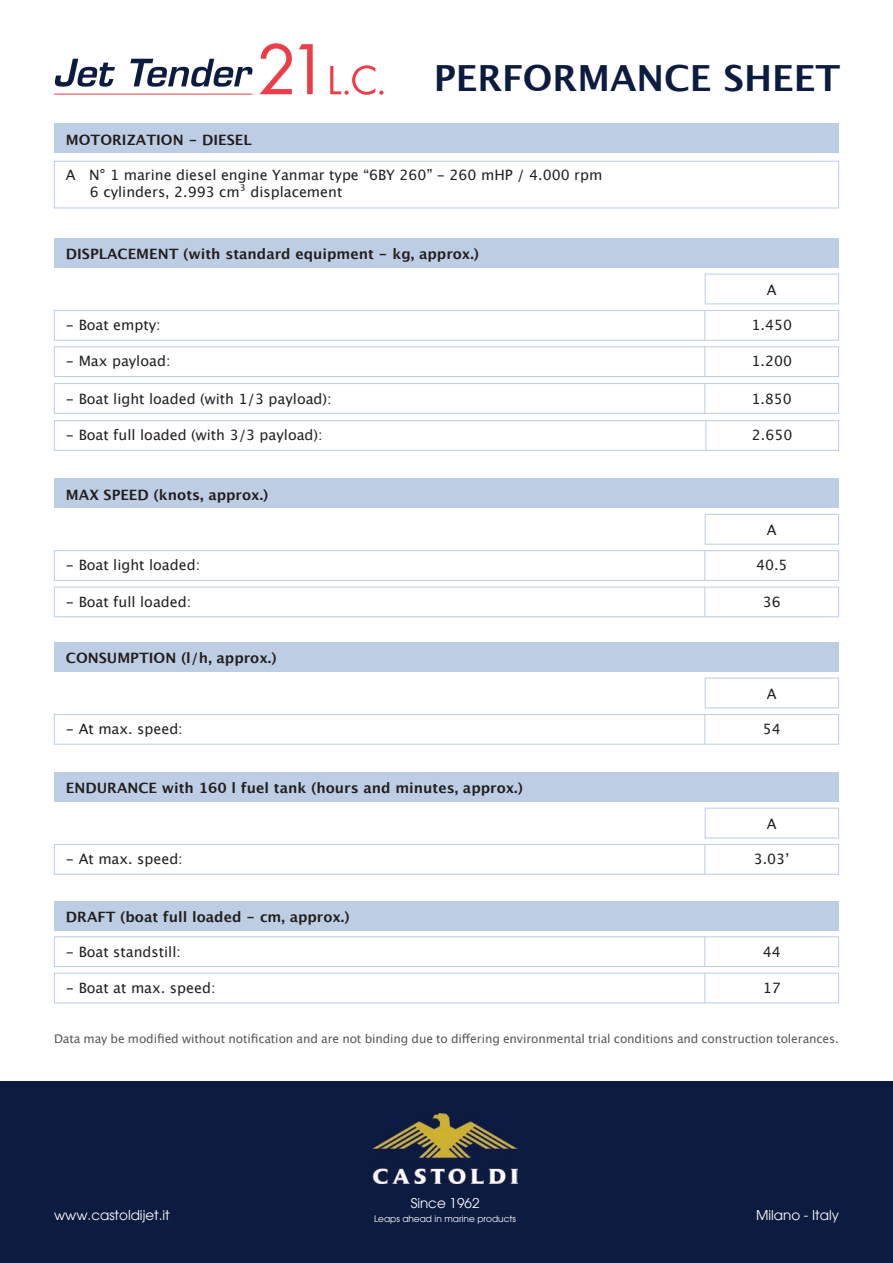
<style>
.page{position:relative;width:893px;height:1263px;background:#fff}
.page>*{position:absolute;margin:0;border:0;box-sizing:border-box;transform-origin:0 0}
.t1{font:700 36px "Lucida Grande";color:#0c1b40}
.t2{font:14.25px/17.1px "Lucida Grande";color:#231f20}
.t3{font:700 14.25px "Lucida Grande";color:#231f20}
.t4{font:13.5px "Avant Garde LT";color:#fff}
.t5{font:12px "Lucida Grande";letter-spacing:-.01em;color:#57585a}
.t6{font:9px "Avant Garde LT";color:#fff}
</style>
<div class="page">
<div style="left:0;top:1081px;width:893px;height:182px;background:#0c1b40"></div>
<div style="left:54px;top:310px;width:785px;height:31px;border:1px solid #bdcde3"></div>
<div style="left:54px;top:346px;width:785px;height:31px;border:1px solid #bdcde3"></div>
<div style="left:54px;top:383px;width:785px;height:31px;border:1px solid #bdcde3"></div>
<div style="left:54px;top:420px;width:785px;height:31px;border:1px solid #bdcde3"></div>
<div style="left:54px;top:238px;width:785px;height:30px;background:#bdcde3"></div>
<div style="left:705px;top:274px;width:134px;height:30px;border:1px solid #bdcde3"></div>
<hr style="left:704px;top:310px;width:1px;height:30px;background:#bdcde3">
<hr style="left:704px;top:347px;width:1px;height:30px;background:#bdcde3">
<svg style="left:704px;top:384px;width:1px;height:29px"></svg>
<svg style="left:705px;top:421px;width:1px;height:29px"></svg>
<div style="left:54px;top:550px;width:785px;height:31px;border:1px solid #bdcde3"></div>
<div style="left:54px;top:587px;width:785px;height:30px;border:1px solid #bdcde3"></div>
<div style="left:54px;top:478px;width:785px;height:30px;background:#bdcde3"></div>
<div style="left:705px;top:514px;width:134px;height:30px;border:1px solid #bdcde3"></div>
<svg style="left:704px;top:551px;width:1px;height:29px"></svg>
<hr style="left:704px;top:587px;width:1px;height:30px;background:#bdcde3">
<div style="left:54px;top:714px;width:785px;height:30px;border:1px solid #bdcde3"></div>
<div style="left:54px;top:642px;width:785px;height:30px;background:#bdcde3"></div>
<div style="left:705px;top:678px;width:134px;height:30px;border:1px solid #bdcde3"></div>
<hr style="left:704px;top:714px;width:1px;height:30px;background:#bdcde3">
<div style="left:54px;top:844px;width:785px;height:31px;border:1px solid #bdcde3"></div>
<div style="left:54px;top:772px;width:785px;height:30px;background:#bdcde3"></div>
<div style="left:705px;top:808px;width:134px;height:30px;border:1px solid #bdcde3"></div>
<hr style="left:704px;top:844px;width:1px;height:30px;background:#bdcde3">
<div style="left:54px;top:901px;width:785px;height:29px;background:#bdcde3"></div>
<div style="left:54px;top:936px;width:785px;height:31px;border:1px solid #bdcde3"></div>
<div style="left:54px;top:973px;width:785px;height:30px;border:1px solid #bdcde3"></div>
<svg style="left:704px;top:937px;width:1px;height:29px"></svg>
<hr style="left:704px;top:973px;width:1px;height:30px;background:#bdcde3">
<div style="left:54px;top:123px;width:785px;height:30px;background:#bdcde3"></div>
<div style="left:54px;top:161px;width:785px;height:47px;border:1px solid #bdcde3"></div>
<svg style="left:54px;top:59px;width:199px;height:28px"></svg>
<hr style="left:54px;top:94px;width:198px;height:1px;background:#ee3d49">
<svg style="left:259px;top:43px;width:54px;height:51px"></svg>
<svg style="left:330px;top:65px;width:54px;height:30px"></svg>
<img style="left:373px;top:1113px;width:145px;height:71px">
<h1 class="t1" style="left:434px;top:49px;width:408px">PERFORMANCE SHEET</h1>
<p class="t3" style="left:66px;top:128px;width:187px">MOTORIZATION - DIESEL</p>
<p class="t2" style="left:90px;top:167px;width:514px;text-indent:-24px">A N° 1 marine diesel engine Yanmar type “6BY 260” - 260 mHP / 4.000 rpm<br>6 cylinders, 2.993 cm³ displacement</p>
<p class="t3" style="left:66px;top:243px;width:415px">DISPLACEMENT (with standard equipment - kg, approx.)</p>
<p class="t2" style="left:66px;top:317px;width:96px">- Boat empty:</p>
<p class="t2" style="left:66px;top:353px;width:106px">- Max payload:</p>
<p class="t2" style="left:66px;top:390px;width:267px">- Boat light loaded (with 1/3 payload):</p>
<p class="t2" style="left:66px;top:427px;width:258px">- Boat full loaded (with 3/3 payload):</p>
<p class="t3" style="left:66px;top:483px;width:204px">MAX SPEED (knots, approx.)</p>
<p class="t2" style="left:66px;top:557px;width:136px">- Boat light loaded:</p>
<p class="t2" style="left:66px;top:593px;width:127px">- Boat full loaded:</p>
<p class="t3" style="left:66px;top:647px;width:212px">CONSUMPTION (l/h, approx.)</p>
<p class="t2" style="left:767px;top:281px;width:11px">A</p>
<p class="t2" style="left:751px;top:317px;width:42px">1.450</p>
<p class="t2" style="left:751px;top:353px;width:42px">1.200</p>
<p class="t2" style="left:751px;top:390px;width:42px">1.850</p>
<p class="t2" style="left:752px;top:427px;width:42px">2.650</p>
<p class="t2" style="left:767px;top:521px;width:11px">A</p>
<p class="t2" style="left:756px;top:557px;width:33px">40.5</p>
<p class="t2" style="left:763px;top:593px;width:20px">36</p>
<p class="t2" style="left:767px;top:685px;width:11px">A</p>
<p class="t2" style="left:66px;top:721px;width:118px">- At max. speed:</p>
<p class="t2" style="left:763px;top:721px;width:20px">54</p>
<p class="t3" style="left:66px;top:777px;width:459px">ENDURANCE with 160 l fuel tank (hours and minutes, approx.)</p>
<p class="t2" style="left:767px;top:815px;width:11px">A</p>
<p class="t2" style="left:66px;top:851px;width:118px">- At max. speed:</p>
<p class="t2" style="left:754px;top:851px;width:38px">3.03’</p>
<p class="t3" style="left:66px;top:905px;width:285px">DRAFT (boat full loaded - cm, approx.)</p>
<p class="t2" style="left:66px;top:943px;width:117px">- Boat standstill:</p>
<p class="t2" style="left:66px;top:979px;width:151px">- Boat at max. speed:</p>
<p class="t2" style="left:763px;top:943px;width:20px">44</p>
<p class="t2" style="left:763px;top:979px;width:20px">17</p>
<p class="t5" style="left:54px;top:1032px;width:786px">Data may be modified without notification and are not binding due to differing environmental trial conditions and construction tolerances.</p>
<p class="t4" style="left:411px;top:1195px;width:70px">Since 1962</p>
<p class="t6" style="left:374px;top:1213px;width:143px">Leaps ahead in marine products</p>
<p class="t4" style="left:54px;top:1207px;width:117px">www.castoldijet.it</p>
<p class="t4" style="left:756px;top:1207px;width:84px">Milano - Italy</p>
</div>
